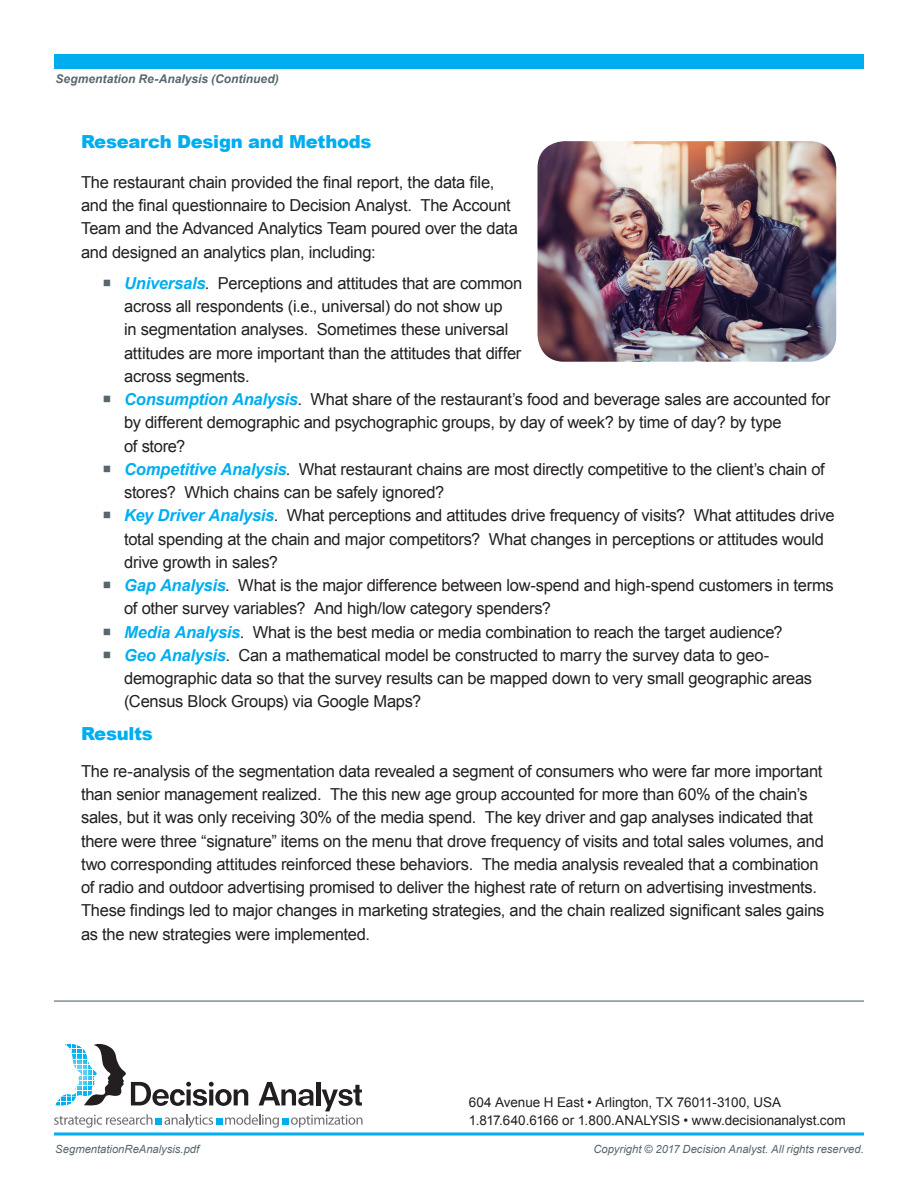
<style>
.page{position:relative;width:918px;height:1188px;background:#fff}
.page>*{position:absolute;margin:0;border:0;box-sizing:border-box;transform-origin:0 0}
.Subhead{font:900 18px "Arial";letter-spacing:-.015em;color:#00aeef}
.Body{font:16.5px/23.2px "Arial";letter-spacing:-.015em;color:#231f20}
.Subhead-2{font:16.5px/23.2px "Arial";letter-spacing:-.015em;color:#231f20}
.t1{font:13.5px/18px "Arial";letter-spacing:-.005em;color:#231f20}
.t2{font:italic 700 12px "Arial";color:#58676e}
.t3{font:italic 11.25px "Arial";color:#58676e}
.s1{font-weight:700;font-style:italic;color:#00aeef}
</style>
<div class="page">
<div style="left:54px;top:54px;width:810px;height:15px;background:#00aeef"></div>
<hr style="left:54px;top:1000px;width:810px;height:2px;background:#58676e">
<svg style="left:54px;top:1132px;width:810px;height:4px;background:#3fc2f2"></svg>
<svg style="left:54px;top:1044px;width:309px;height:84px"></svg>
<img style="left:538px;top:141px;width:298px;height:221px">
<p class="t2" style="left:56px;top:70px;width:225px">Segmentation Re-Analysis (Continued)</p>
<p class="Subhead" style="left:81px;top:128px;width:292px">Research Design and Methods</p>
<p class="Subhead-2" style="left:81px;top:171px;width:438px">The restaurant chain provided the final report, the data file, and the final questionnaire to Decision Analyst. The Account Team and the Advanced Analytics Team poured over the data and designed an analytics plan, including:</p>
<p class="Body" style="left:124px;top:272px;width:400px"><span class="s1">Universals</span>. Perceptions and attitudes that are common across all respondents (i.e., universal) do not show up<br>in segmentation analyses. Sometimes these universal attitudes are more important than the attitudes that differ across segments.</p>
<p class="Body" style="left:124px;top:388px;width:707px"><span class="s1">Consumption Analysis</span>. What share of the restaurant’s food and beverage sales are accounted for by different demographic and psychographic groups, by day of week? by time of day? by type<br>of store?</p>
<p class="Body" style="left:124px;top:458px;width:702px"><span class="s1">Competitive Analysis</span>. What restaurant chains are most directly competitive to the client’s chain of stores? Which chains can be safely ignored?</p>
<p class="Body" style="left:124px;top:504px;width:712px"><span class="s1">Key Driver Analysis</span>. What perceptions and attitudes drive frequency of visits? What attitudes drive total spending at the chain and major competitors? What changes in perceptions or attitudes would drive growth in sales?</p>
<p class="Body" style="left:124px;top:574px;width:711px"><span class="s1">Gap Analysis</span>. What is the major difference between low-spend and high-spend customers in terms of other survey variables? And high/low category spenders?</p>
<p class="Body" style="left:124px;top:620px;width:660px"><span class="s1">Media Analysis</span>. What is the best media or media combination to reach the target audience?</p>
<p class="Body" style="left:124px;top:644px;width:689px"><span class="s1">Geo Analysis</span>. Can a mathematical model be constructed to marry the survey data to geo&shy;demographic data so that the survey results can be mapped down to very small geographic areas (Census Block Groups) via Google Maps?</p>
<p class="Subhead" style="left:81px;top:721px;width:73px">Results</p>
<p class="Body" style="left:81px;top:760px;width:745px">The re-analysis of the segmentation data revealed a segment of consumers who were far more important than senior management realized. The this new age group accounted for more than 60% of the chain’s sales, but it was only receiving 30% of the media spend. The key driver and gap analyses indicated that there were three “signature” items on the menu that drove frequency of visits and total sales volumes, and two corresponding attitudes reinforced these behaviors. The media analysis revealed that a combination of radio and outdoor advertising promised to deliver the highest rate of return on advertising investments.<br>These findings led to major changes in marketing strategies, and the chain realized significant sales gains as the new strategies were implemented.</p>
<p class="t1" style="left:469px;top:1093px;width:378px">604 Avenue H East • Arlington, TX 76011-3100, USA<br>1.817.640.6166 or 1.800.ANALYSIS • www.decisionanalyst.com</p>
<p class="t3" style="left:55px;top:1142px;width:146px">SegmentationReAnalysis.pdf</p>
<p class="t3" style="left:593px;top:1142px;width:272px">Copyright © 2017 Decision Analyst. All rights reserved.</p>
</div>
